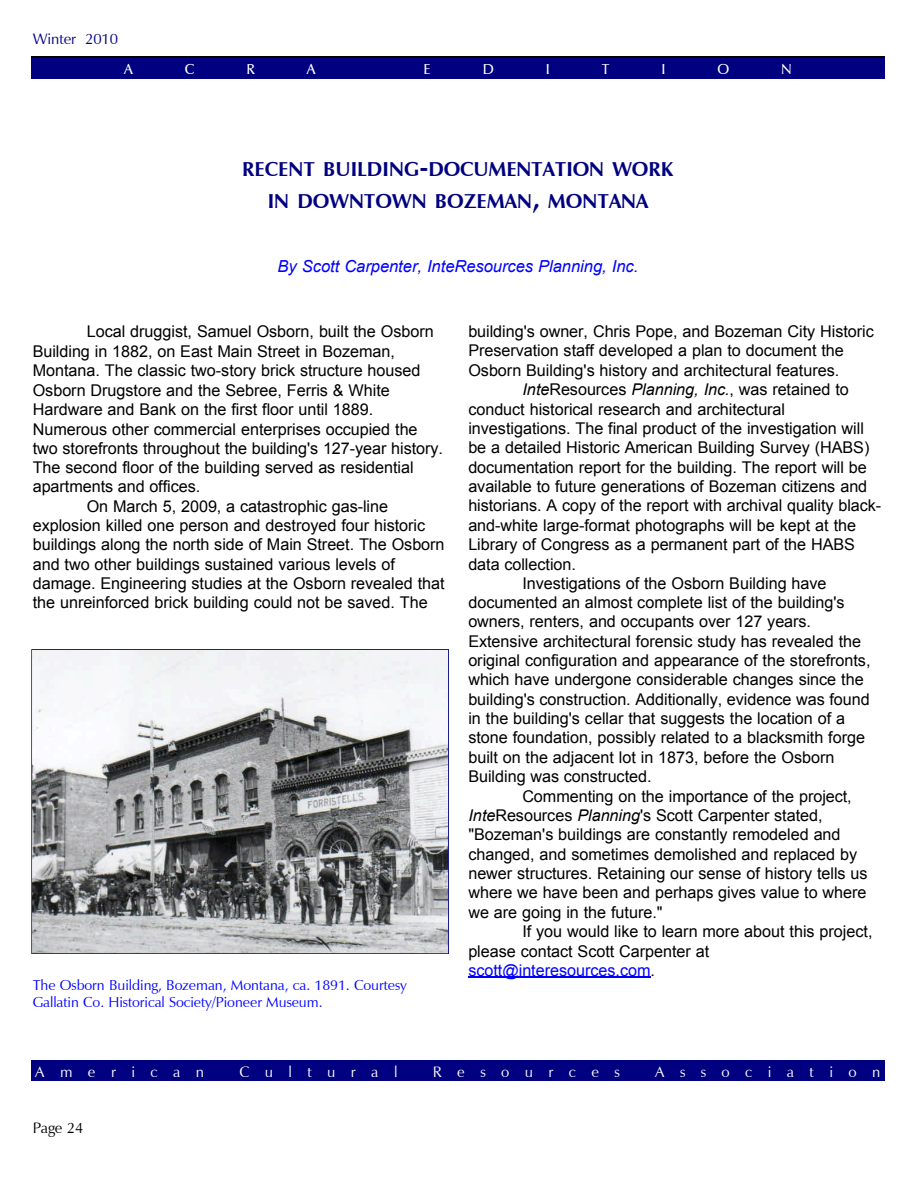
<style>
.page{position:relative;width:918px;height:1188px;background:#fff}
.page>*{position:absolute;margin:0;border:0;box-sizing:border-box;transform-origin:0 0}
.t1{font:700 20.1px/32.4px "Zapf Humnst BT";color:#000080;text-align:center}
.t2{font:italic 16.5px "Arial";letter-spacing:-.005em;color:#00f}
.t3{font:16.2px "Arial";letter-spacing:-.005em;color:#000}
.t4{font:16.2px "Arial";color:#00f}
.t5{font:15.15px "Zapf Humnst BT";letter-spacing:1.02em;color:#fff}
.t6{font:15.15px "Zapf Humnst BT";letter-spacing:-.005em;color:#000080}
.t7{font:15.15px "Zapf Humnst BT";letter-spacing:-.01em;color:#000}
.t8{font:14.4px/17px "Zapf Humnst BT";letter-spacing:-.005em;color:#00f}
.t9{font:14.4px "Zapf Humnst Dm BT";color:#fff}
.s1{font-size:27px}
.s2{font-style:italic}
.s3{color:#000}
</style>
<div class="page">
<div style="left:31px;top:1061px;width:854px;height:20px;background:#000080"></div>
<div style="left:31px;top:56px;width:854px;height:21px;background:#000"></div>
<div style="left:31px;top:58px;width:854px;height:20px;background:#000080"></div>
<hr style="left:468px;top:977px;width:183px;height:1px;background:#00f">
<svg style="left:31px;top:649px;width:418px;height:305px"></svg>
<p class="t6" style="left:33px;top:30px;width:87px">Winter 2010</p>
<p class="t9" style="left:124px;top:60px;width:10px">A</p>
<p class="t9" style="left:185px;top:60px;width:11px">C</p>
<p class="t9" style="left:246px;top:60px;width:10px">R</p>
<p class="t9" style="left:307px;top:60px;width:10px">A</p>
<p class="t9" style="left:424px;top:60px;width:9px">E</p>
<p class="t9" style="left:483px;top:60px;width:13px">D</p>
<p class="t9" style="left:546px;top:60px;width:6px">I</p>
<p class="t9" style="left:602px;top:60px;width:9px">T</p>
<p class="t9" style="left:661px;top:60px;width:6px">I</p>
<p class="t9" style="left:717px;top:60px;width:13px">O</p>
<p class="t9" style="left:781px;top:60px;width:12px">N</p>
<p class="t1" style="left:242px;top:153px;width:432px">RECENT BUILDING<span class="s1">-</span>DOCUMENTATION WORK<br>IN DOWNTOWN BOZEMAN<span class="s1">,</span> MONTANA</p>
<p class="t2" style="left:278px;top:257px;width:362px">By Scott Carpenter, InteResources Planning, Inc.</p>
<p class="t3" style="left:87px;top:323px;width:349px">Local druggist, Samuel Osborn, built the Osborn</p>
<p class="t3" style="left:33px;top:342px;width:364px">Building in 1882, on East Main Street in Bozeman,</p>
<p class="t3" style="left:33px;top:362px;width:389px">Montana. The classic two-story brick structure housed</p>
<p class="t3" style="left:33px;top:381px;width:359px">Osborn Drugstore and the Sebree, Ferris &amp; White</p>
<p class="t3" style="left:33px;top:400px;width:342px">Hardware and Bank on the first floor until 1889.</p>
<p class="t3" style="left:33px;top:420px;width:386px">Numerous other commercial enterprises occupied the</p>
<p class="t3" style="left:33px;top:439px;width:412px">two storefronts throughout the building's 127-year history.</p>
<p class="t3" style="left:33px;top:458px;width:382px">The second floor of the building served as residential</p>
<p class="t3" style="left:33px;top:478px;width:169px">apartments and offices.</p>
<p class="t3" style="left:87px;top:497px;width:303px">On March 5, 2009, a catastrophic gas-line</p>
<p class="t3" style="left:33px;top:516px;width:394px">explosion killed one person and destroyed four historic</p>
<p class="t3" style="left:33px;top:536px;width:413px">buildings along the north side of Main Street. The Osborn</p>
<p class="t3" style="left:33px;top:555px;width:364px">and two other buildings sustained various levels of</p>
<p class="t3" style="left:33px;top:575px;width:413px">damage. Engineering studies at the Osborn revealed that</p>
<p class="t3" style="left:33px;top:594px;width:396px">the unreinforced brick building could not be saved. The</p>
<p class="t8" style="left:33px;top:977px;width:376px">The Osborn Building, Bozeman, Montana, ca. 1891. Courtesy<br>Gallatin Co. Historical Society/Pioneer Museum.</p>
<p class="t3" style="left:468px;top:323px;width:407px">building's owner, Chris Pope, and Bozeman City Historic</p>
<p class="t3" style="left:468px;top:342px;width:377px">Preservation staff developed a plan to document the</p>
<p class="t3" style="left:468px;top:361px;width:373px">Osborn Building's history and architectural features.</p>
<p class="t3" style="left:522px;top:381px;width:328px"><span class="s2">Inte</span>Resources <span class="s2">Planning, Inc.</span>, was retained to</p>
<p class="t3" style="left:468px;top:400px;width:318px">conduct historical research and architectural</p>
<p class="t3" style="left:468px;top:419px;width:397px">investigations. The final product of the investigation will</p>
<p class="t3" style="left:468px;top:439px;width:403px">be a detailed Historic American Building Survey (HABS)</p>
<p class="t3" style="left:468px;top:458px;width:400px">documentation report for the building. The report will be</p>
<p class="t3" style="left:468px;top:477px;width:400px">available to future generations of Bozeman citizens and</p>
<p class="t3" style="left:468px;top:497px;width:414px">historians. A copy of the report with archival quality black-</p>
<p class="t3" style="left:468px;top:516px;width:389px">and-white large-format photographs will be kept at the</p>
<p class="t3" style="left:468px;top:535px;width:388px">Library of Congress as a permanent part of the HABS</p>
<p class="t3" style="left:468px;top:555px;width:109px">data collection.</p>
<p class="t3" style="left:522px;top:574px;width:306px">Investigations of the Osborn Building have</p>
<p class="t3" style="left:468px;top:593px;width:378px">documented an almost complete list of the building's</p>
<p class="t3" style="left:468px;top:613px;width:344px">owners, renters, and occupants over 127 years.</p>
<p class="t3" style="left:468px;top:632px;width:394px">Extensive architectural forensic study has revealed the</p>
<p class="t3" style="left:468px;top:651px;width:404px">original configuration and appearance of the storefronts,</p>
<p class="t3" style="left:468px;top:671px;width:397px">which have undergone considerable changes since the</p>
<p class="t3" style="left:468px;top:690px;width:403px">building's construction. Additionally, evidence was found</p>
<p class="t3" style="left:468px;top:710px;width:378px">in the building's cellar that suggests the location of a</p>
<p class="t3" style="left:468px;top:729px;width:398px">stone foundation, possibly related to a blacksmith forge</p>
<p class="t3" style="left:468px;top:748px;width:368px">built on the adjacent lot in 1873, before the Osborn</p>
<p class="t3" style="left:468px;top:768px;width:185px">Building was constructed.</p>
<p class="t3" style="left:522px;top:787px;width:331px">Commenting on the importance of the project,</p>
<p class="t3" style="left:468px;top:806px;width:356px"><span class="s2">Inte</span>Resources <span class="s2">Planning</span>'s Scott Carpenter stated,</p>
<p class="t3" style="left:468px;top:826px;width:374px">"Bozeman's buildings are constantly remodeled and</p>
<p class="t3" style="left:468px;top:845px;width:390px">changed, and sometimes demolished and replaced by</p>
<p class="t3" style="left:468px;top:864px;width:401px">newer structures. Retaining our sense of history tells us</p>
<p class="t3" style="left:468px;top:884px;width:400px">where we have been and perhaps gives value to where</p>
<p class="t3" style="left:468px;top:903px;width:196px">we are going in the future."</p>
<p class="t3" style="left:522px;top:922px;width:352px">If you would like to learn more about this project,</p>
<p class="t3" style="left:468px;top:942px;width:242px">please contact Scott Carpenter at</p>
<p class="t4" style="left:468px;top:961px;width:188px">scott@interesources.com<span class="s3">.</span></p>
<p class="t5" style="left:35px;top:1063px;width:170px">American</p>
<p class="t5" style="left:239px;top:1063px;width:160px">Cultural</p>
<p class="t5" style="left:433px;top:1063px;width:188px">Resources</p>
<p class="t5" style="left:655px;top:1063px;width:227px">Association</p>
<p class="t7" style="left:33px;top:1119px;width:52px">Page 24</p>
</div>
